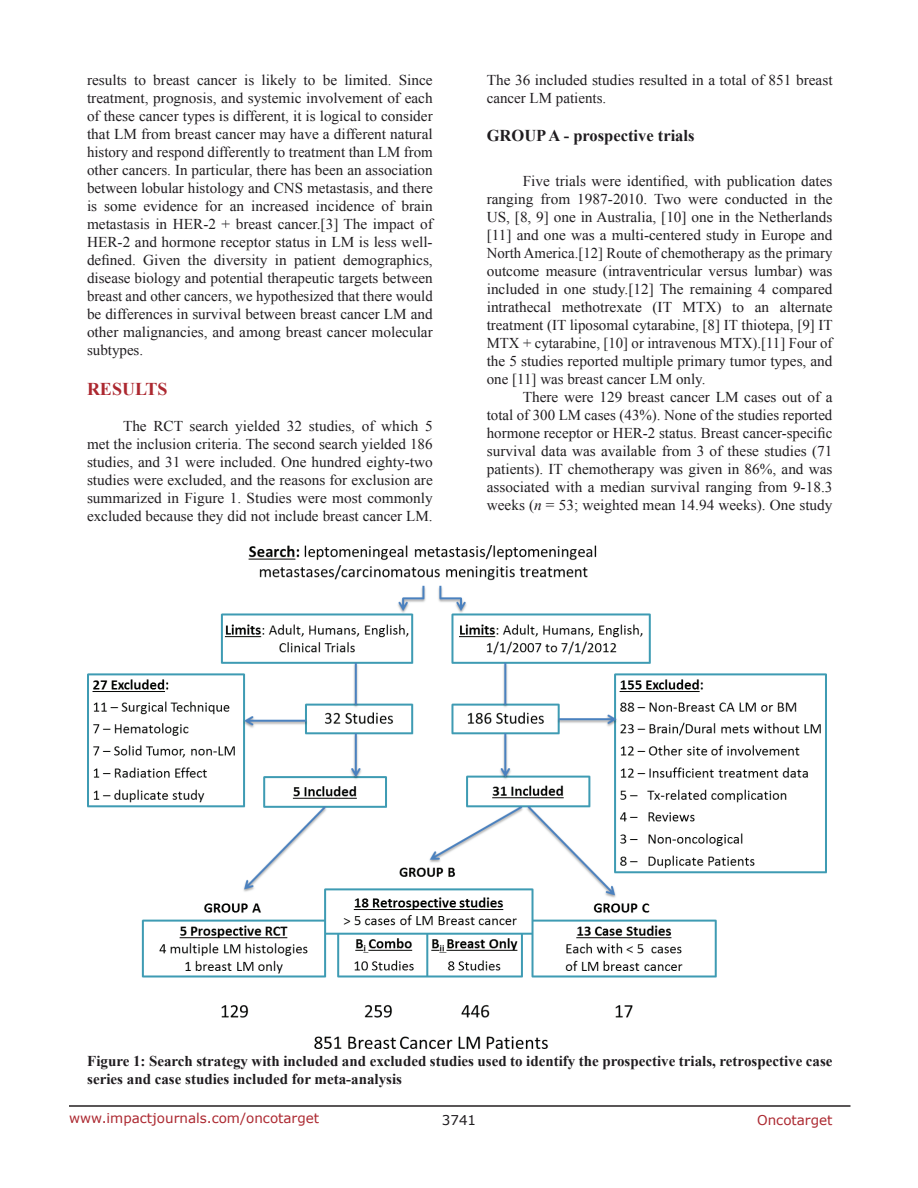
<style>
.page{position:relative;width:918px;height:1188px;background:#fff}
.page>*{position:absolute;margin:0;border:0;box-sizing:border-box;transform-origin:0 0}
.t1{font:700 18px "Times New Roman";color:#ac2830}
.t2{font:700 16.5px "Times New Roman";color:#201d20}
.t3{font:15px/18px "Times New Roman";color:#201d20;text-align:justify}
.t4{font:700 15px/18px "Times New Roman";color:#201d20}
.t5{font:13.5px "Verdana";color:#ac2830}
.t6{font:13.5px "Verdana";color:#201d20}
.s1{font-style:italic}
</style>
<div class="page">
<hr style="left:69px;top:1105px;width:781px;height:2px;background:#231f20">
<img style="left:87px;top:545px;width:739px;height:503px">
<p class="t3" style="left:87px;top:71px;width:347px">results to breast cancer is likely to be limited. Since treatment, prognosis, and systemic involvement of each of these cancer types is different, it is logical to consider that LM from breast cancer may have a different natural history and respond differently to treatment than LM from other cancers. In particular, there has been an association between lobular histology and CNS metastasis, and there is some evidence for an increased incidence of brain metastasis in HER-2 + breast cancer.[3] The impact of HER-2 and hormone receptor status in LM is less well&shy;defined. Given the diversity in patient demographics, disease biology and potential therapeutic targets between breast and other cancers, we hypothesized that there would be differences in survival between breast cancer LM and other malignancies, and among breast cancer molecular subtypes.</p>
<p class="t1" style="left:87px;top:377px;width:70px">RESULTS</p>
<p class="t3" style="left:87px;top:417px;width:347px;text-indent:36px">The RCT search yielded 32 studies, of which 5 met the inclusion criteria. The second search yielded 186 studies, and 31 were included. One hundred eighty-two studies were excluded, and the reasons for exclusion are summarized in Figure 1. Studies were most commonly excluded because they did not include breast cancer LM.</p>
<p class="t3" style="left:487px;top:71px;width:347px">The 36 included studies resulted in a total of 851 breast cancer LM patients.</p>
<p class="t2" style="left:487px;top:124px;width:26px">GROU</p>
<p class="t2" style="left:536px;top:124px;width:160px">P A - prospective trials</p>
<p class="t3" style="left:487px;top:172px;width:348px;text-indent:36px">Five trials were identified, with publication dates ranging from 1987-2010. Two were conducted in the US, [8, 9] one in Australia, [10] one in the Netherlands [11] and one was a multi-centered study in Europe and North America.[12] Route of chemotherapy as the primary outcome measure (intraventricular versus lumbar) was included in one study.[12] The remaining 4 compared intrathecal methotrexate (IT MTX) to an alternate treatment (IT liposomal cytarabine, [8] IT thiotepa, [9] IT MTX + cytarabine, [10] or intravenous MTX).[11] Four of the 5 studies reported multiple primary tumor types, and one [11] was breast cancer LM only.</p>
<p class="t3" style="left:487px;top:388px;width:347px;text-indent:36px">There were 129 breast cancer LM cases out of a total of 300 LM cases (43%). None of the studies reported hormone receptor or HER-2 status. Breast cancer-specific survival data was available from 3 of these studies (71 patients). IT chemotherapy was given in 86%, and was associated with a median survival ranging from 9-18.3 weeks (<span class="s1">n</span> = 53; weighted mean 14.94 weeks). One study</p>
<p class="t4" style="left:87px;top:1052px;width:747px">Figure 1: Search strategy with included and excluded studies used to identify the prospective trials, retrospective case series and case studies included for meta-analysis</p>
<p class="t5" style="left:69px;top:1109px;width:252px">www.impactjournals.com/oncotarget</p>
<p class="t6" style="left:442px;top:1111px;width:36px">3741</p>
<p class="t5" style="left:757px;top:1111px;width:77px">Oncotarget</p>
</div>
